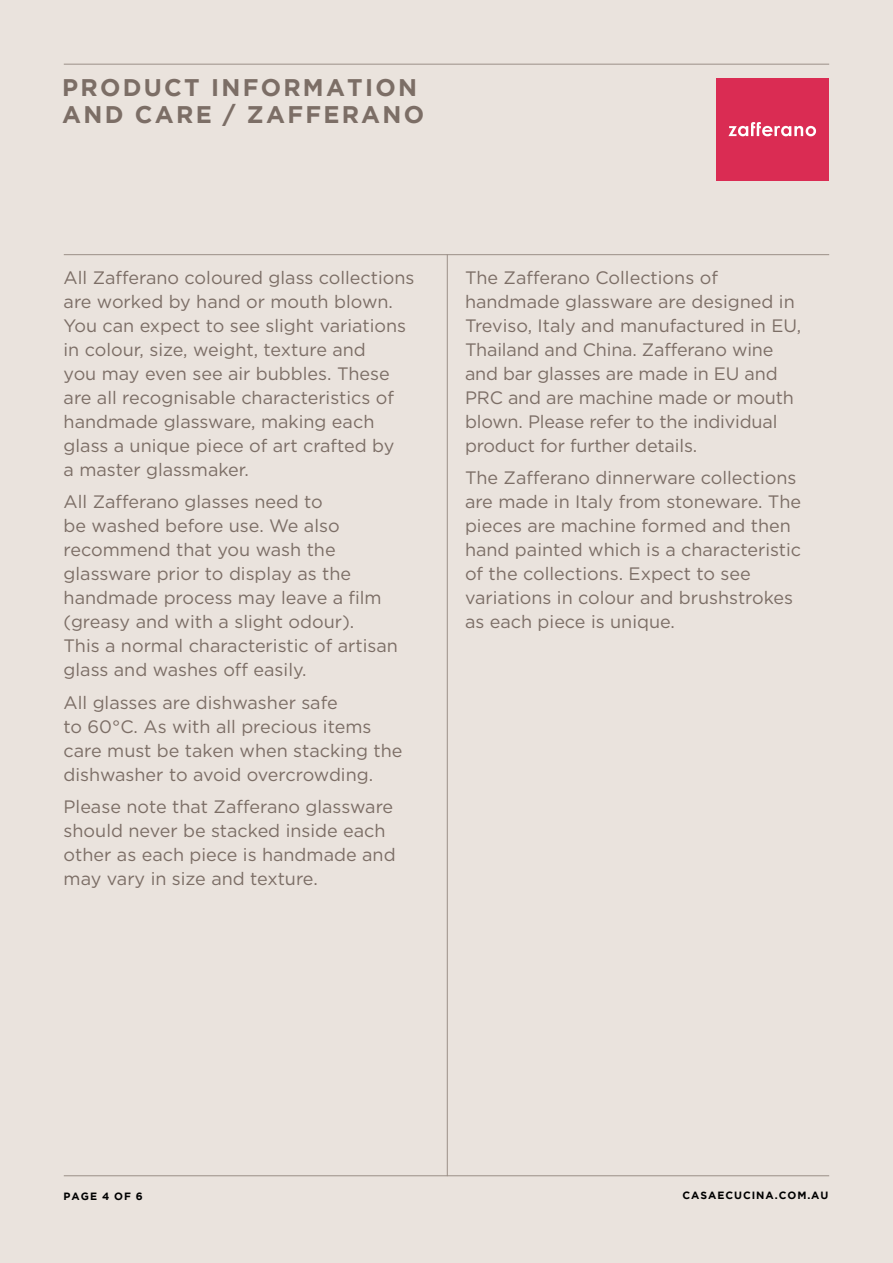
<style>
.page{position:relative;width:893px;height:1263px;background:#eae3dd}
.page>*{position:absolute;margin:0;border:0;box-sizing:border-box;transform-origin:0 0}
.t1{font:700 24px/27px "Gotham";letter-spacing:.095em;color:#7c6e66}
.t2{font:18px/24px "Gotham";color:#7c6e66}
.t3{font:700 10.5px "Gotham";letter-spacing:.095em;color:#000}
</style>
<div class="page">
<hr style="left:64px;top:64px;width:765px;height:1px;background:#9b8f87">
<div style="left:716px;top:78px;width:113px;height:102px;background:#da2c53"></div>
<svg style="left:728px;top:122px;width:88px;height:14px"></svg>
<hr style="left:64px;top:254px;width:765px;height:1px;background:#9b8f87">
<hr style="left:64px;top:1175px;width:765px;height:1px;background:#9b8f87">
<hr style="left:447px;top:254px;width:1px;height:922px;background:#9b8f87">
<h1 class="t1" style="left:62px;top:74px;width:363px">PRODUCT INFORMATION<br>AND CARE / ZAFFERANO</h1>
<p class="t2" style="left:64px;top:265px;width:353px">All Zafferano coloured glass collections are worked by hand or mouth blown.<br>You can expect to see slight variations in colour, size, weight, texture and<br>you may even see air bubbles. These are all recognisable characteristics of handmade glassware, making each glass a unique piece of art crafted by<br>a master glassmaker.</p>
<p class="t2" style="left:64px;top:490px;width:336px">All Zafferano glasses need to<br>be washed before use. We also recommend that you wash the glassware prior to display as the handmade process may leave a film (greasy and with a slight odour).<br>This a normal characteristic of artisan glass and washes off easily.</p>
<p class="t2" style="left:64px;top:690px;width:340px">All glasses are dishwasher safe<br>to 60°C. As with all precious items care must be taken when stacking the dishwasher to avoid overcrowding.</p>
<p class="t2" style="left:64px;top:795px;width:334px">Please note that Zafferano glassware should never be stacked inside each other as each piece is handmade and may vary in size and texture.</p>
<p class="t2" style="left:465px;top:265px;width:338px">The Zafferano Collections of handmade glassware are designed in Treviso, Italy and manufactured in EU, Thailand and China. Zafferano wine and bar glasses are made in EU and PRC and are machine made or mouth blown. Please refer to the individual product for further details.</p>
<p class="t2" style="left:465px;top:466px;width:338px">The Zafferano dinnerware collections are made in Italy from stoneware. The pieces are machine formed and then hand painted which is a characteristic of the collections. Expect to see variations in colour and brushstrokes as each piece is unique.</p>
<p class="t3" style="left:64px;top:1190px;width:81px">PAGE 4 OF 6</p>
<p class="t3" style="left:682px;top:1189px;width:148px">CASAECUCINA.COM.AU</p>
</div>
